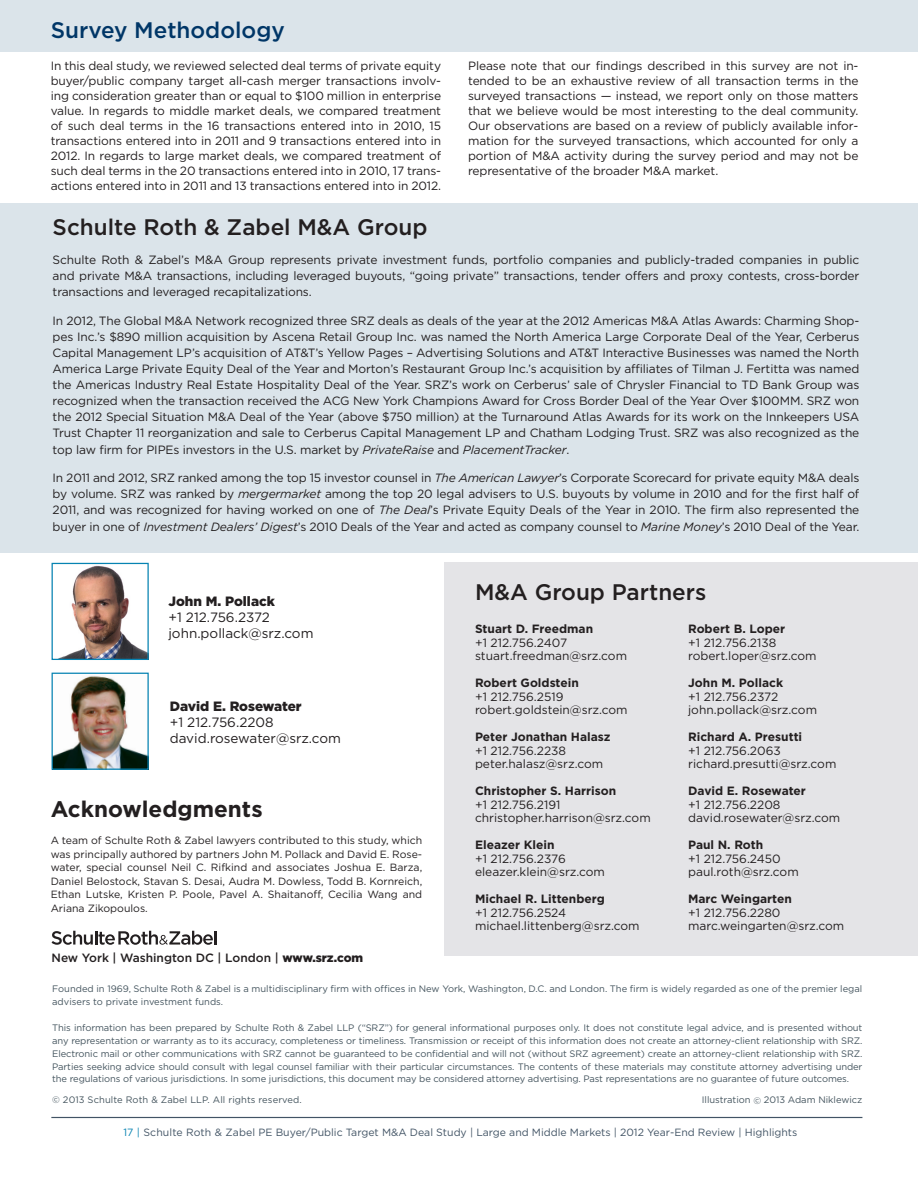
<style>
.page{position:relative;width:918px;height:1188px;background:#fff}
.page>*{position:absolute;margin:0;border:0;box-sizing:border-box;transform-origin:0 0}
._1-Main_Heads{font:500 22.5px "Gotham";color:#231f20}
._1-Main_Heads-2{font:500 22.5px "Gotham";color:#003667}
._1-Main_Heads-3{font:700 22.5px "Gotham";color:#231f20}
.t1{font:13.5px/16.2px "Gotham";color:#231f20}
.t2{font:900 13.5px "Gotham";color:#231f20}
.Paragraphs{font:12px/15px "Gotham";letter-spacing:-.01em;color:#231f20;text-align:justify}
.Paragraphs-2{font:700 12px "Gotham";color:#231f20}
.Paragraphs-3{font:500 12px "Gotham";color:#231f20}
.Paragraphs-4{font:10.5px/13.5px "Gotham";color:#231f20;text-align:justify}
.t3{font:10.5px "Gotham";color:#425465}
.Paragraphs-5{font:9.3px/12.8px "Gotham";color:#45555f}
.Normal__Web{font:9.3px "Gotham";color:#45555f}
.s1{font-style:italic}
.s2{font-weight:900}
.s3{color:#0783b2}
</style>
<div class="page">
<hr style="left:51px;top:1117px;width:811px;height:1px;background:#425465">
<div style="left:0;top:0;width:918px;height:52px;background:#dbe4ea"></div>
<div style="left:445px;top:563px;width:473px;height:393px;background:#e4e4e7"></div>
<div style="left:0;top:203px;width:918px;height:349px;background:#dbe4ea"></div>
<img style="left:54px;top:675px;width:93px;height:93px">
<div style="left:52px;top:673px;width:97px;height:97px;border:1px solid #0783b2"></div>
<img style="left:60px;top:565px;width:87px;height:93px">
<div style="left:52px;top:563px;width:97px;height:97px;border:1px solid #0783b2"></div>
<svg style="left:52px;top:931px;width:161px;height:14px"></svg>
<hr style="left:214px;top:931px;width:3px;height:14px;background:#231f20">
<p class="_1-Main_Heads-2" style="left:51px;top:17px;width:236px">Survey Methodology</p>
<p class="Paragraphs" style="left:51px;top:58px;width:392px">In this deal study, we reviewed selected deal terms of private equity buyer/public company target all-cash merger transactions involv&shy;ing consideration greater than or equal to $100 million in enterprise value. In regards to middle market deals, we compared treatment of such deal terms in the 16 transactions entered into in 2010, 15 transactions entered into in 2011 and 9 transactions entered into in 2012. In regards to large market deals, we compared treatment of such deal terms in the 20 transactions entered into in 2010, 17 trans&shy;actions entered into in 2011 and 13 transactions entered into in 2012.</p>
<p class="Paragraphs" style="left:468px;top:58px;width:392px">Please note that our findings described in this survey are not in&shy;tended to be an exhaustive review of all transaction terms in the surveyed transactions — instead, we report only on those matters that we believe would be most interesting to the deal community.<br>Our observations are based on a review of publicly available infor&shy;mation for the surveyed transactions, which accounted for only a portion of M&amp;A activity during the survey period and may not be representative of the broader M&amp;A market.</p>
<p class="_1-Main_Heads" style="left:53px;top:215px;width:376px">Schulte Roth &amp; Zabel M&amp;A Group</p>
<p class="Paragraphs" style="left:53px;top:251px;width:808px;line-height:16.2px">Schulte Roth &amp; Zabel’s M&amp;A Group represents private investment funds, portfolio companies and publicly-traded companies in public and private M&amp;A transactions, including leveraged buyouts, “going private” transactions, tender offers and proxy contests, cross-border transactions and leveraged recapitalizations.</p>
<p class="Paragraphs" style="left:53px;top:312px;width:808px;line-height:16.2px">In 2012, The Global M&amp;A Network recognized three SRZ deals as deals of the year at the 2012 Americas M&amp;A Atlas Awards: Charming Shop&shy;pes Inc.’s $890 million acquisition by Ascena Retail Group Inc. was named the North America Large Corporate Deal of the Year, Cerberus Capital Management LP’s acquisition of AT&amp;T’s Yellow Pages – Advertising Solutions and AT&amp;T Interactive Businesses was named the North America Large Private Equity Deal of the Year and Morton’s Restaurant Group Inc.’s acquisition by affiliates of Tilman J. Fertitta was named the Americas Industry Real Estate Hospitality Deal of the Year. SRZ’s work on Cerberus’ sale of Chrysler Financial to TD Bank Group was recognized when the transaction received the ACG New York Champions Award for Cross Border Deal of the Year Over $100MM. SRZ won the 2012 Special Situation M&amp;A Deal of the Year (above $750 million) at the Turnaround Atlas Awards for its work on the Innkeepers USA Trust Chapter 11 reorganization and sale to Cerberus Capital Management LP and Chatham Lodging Trust. SRZ was also recognized as the top law firm for PIPEs investors in the U.S. market by <span class="s1">PrivateRaise</span> and <span class="s1">PlacementTracker</span>.</p>
<p class="Paragraphs" style="left:53px;top:470px;width:808px;line-height:16.2px">In 2011 and 2012, SRZ ranked among the top 15 investor counsel in <span class="s1">The American Lawyer</span>’s Corporate Scorecard for private equity M&amp;A deals by volume. SRZ was ranked by <span class="s1">mergermarket</span> among the top 20 legal advisers to U.S. buyouts by volume in 2010 and for the first half of 2011, and was recognized for having worked on one of <span class="s1">The Deal</span>’s Private Equity Deals of the Year in 2010. The firm also represented the buyer in one of <span class="s1">Investment Dealers’ Digest</span>’s 2010 Deals of the Year and acted as company counsel to <span class="s1">Marine Money</span>’s 2010 Deal of the Year.</p>
<p class="t2" style="left:168px;top:593px;width:108px">John M. Pollack</p>
<p class="t1" style="left:168px;top:609px;width:147px">+1 212.756.2372 john.pollack@srz.com</p>
<p class="t2" style="left:170px;top:698px;width:133px">David E. Rosewater</p>
<p class="t1" style="left:170px;top:714px;width:105px">+1 212.756.2208</p>
<p class="t1" style="left:170px;top:730px;width:173px">david.rosewater@srz.com</p>
<p class="_1-Main_Heads-3" style="left:51px;top:796px;width:213px">Acknowledgments</p>
<p class="Paragraphs-4" style="left:51px;top:834px;width:373px">A team of Schulte Roth &amp; Zabel lawyers contributed to this study, which was principally authored by partners John M. Pollack and David E. Rose&shy;water, special counsel Neil C. Rifkind and associates Joshua E. Barza, Daniel Belostock, Stavan S. Desai, Audra M. Dowless, Todd B. Kornreich, Ethan Lutske, Kristen P. Poole, Pavel A. Shaitanoff, Cecilia Wang and Ariana Zikopoulos.</p>
<p class="Paragraphs-3" style="left:52px;top:951px;width:313px">New York | Washington DC | London | <span class="s2">www.srz.com</span></p>
<p class="_1-Main_Heads" style="left:475px;top:579px;width:233px">M&amp;A Group Partners</p>
<p class="Paragraphs-2" style="left:475px;top:622px;width:120px">Stuart D. Freedman</p>
<p class="Paragraphs" style="left:475px;top:635px;width:94px">+1 212.756.2407</p>
<p class="Paragraphs" style="left:475px;top:648px;width:154px">stuart.freedman@srz.com</p>
<p class="Paragraphs-2" style="left:475px;top:676px;width:105px">Robert Goldstein</p>
<p class="Paragraphs" style="left:475px;top:689px;width:90px">+1 212.756.2519</p>
<p class="Paragraphs" style="left:475px;top:702px;width:154px">robert.goldstein@srz.com</p>
<p class="Paragraphs-2" style="left:475px;top:730px;width:137px">Peter Jonathan Halasz</p>
<p class="Paragraphs" style="left:475px;top:743px;width:93px">+1 212.756.2238</p>
<p class="Paragraphs" style="left:475px;top:756px;width:130px">peter.halasz@srz.com</p>
<p class="Paragraphs-2" style="left:475px;top:784px;width:143px">Christopher S. Harrison</p>
<p class="Paragraphs" style="left:475px;top:797px;width:87px">+1 212.756.2191</p>
<p class="Paragraphs" style="left:475px;top:810px;width:177px">christopher.harrison@srz.com</p>
<p class="Paragraphs-2" style="left:475px;top:838px;width:81px">Eleazer Klein</p>
<p class="Paragraphs" style="left:475px;top:851px;width:92px">+1 212.756.2376</p>
<p class="Paragraphs" style="left:475px;top:864px;width:131px">eleazer.klein@srz.com</p>
<p class="Paragraphs-2" style="left:475px;top:892px;width:131px">Michael R. Littenberg</p>
<p class="Paragraphs" style="left:475px;top:905px;width:93px">+1 212.756.2524</p>
<p class="Paragraphs" style="left:475px;top:918px;width:166px">michael.littenberg@srz.com</p>
<p class="Paragraphs-2" style="left:688px;top:622px;width:99px">Robert B. Loper</p>
<p class="Paragraphs" style="left:688px;top:635px;width:90px">+1 212.756.2138</p>
<p class="Paragraphs" style="left:688px;top:648px;width:130px">robert.loper@srz.com</p>
<p class="Paragraphs-2" style="left:688px;top:676px;width:96px">John M. Pollack</p>
<p class="Paragraphs" style="left:688px;top:689px;width:92px">+1 212.756.2372</p>
<p class="Paragraphs" style="left:688px;top:702px;width:130px">john.pollack@srz.com</p>
<p class="Paragraphs-2" style="left:688px;top:730px;width:116px">Richard A. Presutti</p>
<p class="Paragraphs" style="left:688px;top:743px;width:94px">+1 212.756.2063</p>
<p class="Paragraphs" style="left:688px;top:756px;width:150px">richard.presutti@srz.com</p>
<p class="Paragraphs-2" style="left:688px;top:784px;width:119px">David E. Rosewater</p>
<p class="Paragraphs" style="left:688px;top:797px;width:94px">+1 212.756.2208</p>
<p class="Paragraphs" style="left:688px;top:810px;width:154px">david.rosewater@srz.com</p>
<p class="Paragraphs-2" style="left:688px;top:838px;width:77px">Paul N. Roth</p>
<p class="Paragraphs" style="left:688px;top:851px;width:94px">+1 212.756.2450</p>
<p class="Paragraphs" style="left:688px;top:864px;width:112px">paul.roth@srz.com</p>
<p class="Paragraphs-2" style="left:688px;top:892px;width:105px">Marc Weingarten</p>
<p class="Paragraphs" style="left:688px;top:905px;width:94px">+1 212.756.2280</p>
<p class="Paragraphs" style="left:688px;top:918px;width:158px">marc.weingarten@srz.com</p>
<p class="Paragraphs-5" style="left:52px;top:982px;width:812px">Founded in 1969, Schulte Roth &amp; Zabel is a multidisciplinary firm with offices in New York, Washington, D.C. and London. The firm is widely regarded as one of the premier legal advisers to private investment funds.</p>
<p class="Paragraphs-5" style="left:52px;top:1021px;width:812px;text-align:justify">This information has been prepared by Schulte Roth &amp; Zabel LLP (“SRZ”) for general informational purposes only. It does not constitute legal advice, and is presented without any representation or warranty as to its accuracy, completeness or timeliness. Transmission or receipt of this information does not create an attorney-client relationship with SRZ.<br>Electronic mail or other communications with SRZ cannot be guaranteed to be confidential and will not (without SRZ agreement) create an attorney-client relationship with SRZ.<br>Parties seeking advice should consult with legal counsel familiar with their particular circumstances. The contents of these materials may constitute attorney advertising under the regulations of various jurisdictions. In some jurisdictions, this document may be considered attorney advertising. Past representations are no guarantee of future outcomes.</p>
<p class="Normal__Web" style="left:52px;top:1095px;width:251px">© 2013 Schulte Roth &amp; Zabel LLP. All rights reserved.</p>
<p class="Normal__Web" style="left:702px;top:1095px;width:162px">Illustration © 2013 Adam Niklewicz</p>
<p class="t3" style="left:123px;top:1126px;width:676px"><span class="s3">17 |</span> Schulte Roth &amp; Zabel PE Buyer/Public Target M&amp;A Deal Study | Large and Middle Markets | 2012 Year-End Review | Highlights</p>
</div>
